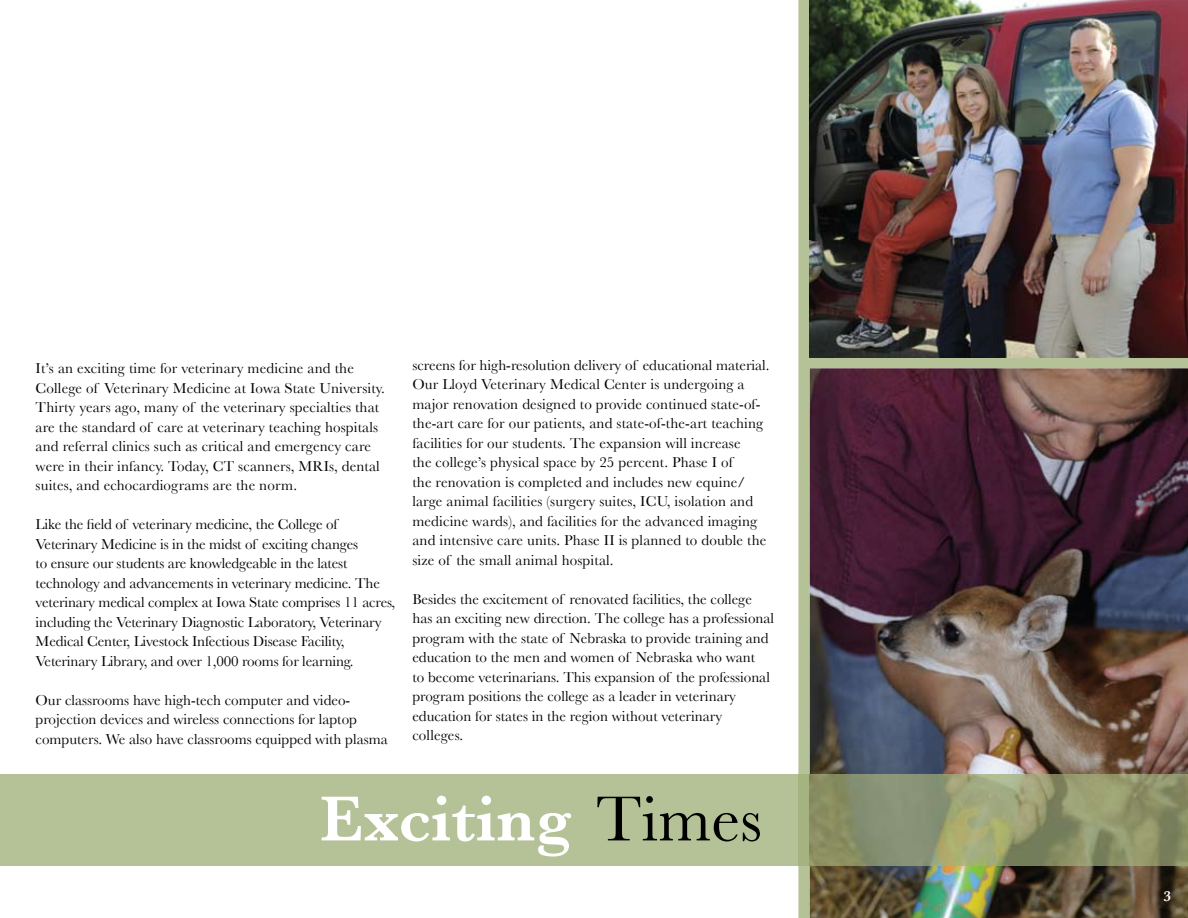
<style>
.page{position:relative;width:1188px;height:918px;background:#fff}
.page>*{position:absolute;margin:0;border:0;box-sizing:border-box;transform-origin:0 0}
.t1{font:600 66px "Baskerville";color:#fff}
.t2{font:15px/19.5px "Baskerville";color:#000}
.t3{font:600 15px "Baskerville";color:#fff}
.s1{font-weight:400;color:#000}
</style>
<div class="page">
<svg style="left:798px;top:0;width:390px;height:918px;background:#bac59d"></svg>
<img style="left:810px;top:368px;width:378px;height:550px">
<img style="left:810px;top:0;width:378px;height:358px">
<div style="left:0;top:774px;width:798px;height:92px;background:#b5c196"></div>
<div style="left:798px;top:774px;width:12px;height:92px;background:#a5b380"></div>
<img style="left:810px;top:774px;width:378px;height:92px">
<p class="t2" style="left:36px;top:359px;width:351px">It’s an exciting time for veterinary medicine and the College of Veterinary Medicine at Iowa State University.<br>Thirty years ago, many of the veterinary specialties that are the standard of care at veterinary teaching hospitals and referral clinics such as critical and emergency care were in their infancy. Today, CT scanners, MRIs, dental suites, and echocardiograms are the norm.</p>
<p class="t2" style="left:36px;top:515px;width:361px">Like the field of veterinary medicine, the College of Veterinary Medicine is in the midst of exciting changes<br>to ensure our students are knowledgeable in the latest technology and advancements in veterinary medicine. The veterinary medical complex at Iowa State comprises 11 acres, including the Veterinary Diagnostic Laboratory, Veterinary Medical Center, Livestock Infectious Disease Facility, Veterinary Library, and over 1,000 rooms for learning.</p>
<p class="t2" style="left:36px;top:690px;width:354px">Our classrooms have high-tech computer and video&shy;projection devices and wireless connections for laptop computers. We also have classrooms equipped with plasma</p>
<p class="t2" style="left:412px;top:355px;width:359px">screens for high-resolution delivery of educational material.<br>Our Lloyd Veterinary Medical Center is undergoing a major renovation designed to provide continued state-of&shy;the-art care for our patients, and state-of-the-art teaching facilities for our students. The expansion will increase<br>the college’s physical space by 25 percent. Phase I of<br>the renovation is completed and includes new equine/ large animal facilities (surgery suites, ICU, isolation and medicine wards), and facilities for the advanced imaging and intensive care units. Phase II is planned to double the size of the small animal hospital.</p>
<p class="t2" style="left:412px;top:589px;width:363px">Besides the excitement of renovated facilities, the college has an exciting new direction. The college has a professional program with the state of Nebraska to provide training and education to the men and women of Nebraska who want<br>to become veterinarians. This expansion of the professional program positions the college as a leader in veterinary education for states in the region without veterinary colleges.</p>
<h1 class="t1" style="left:320px;top:780px;width:444px">Exciting <span class="s1">Times</span></h1>
<p class="t3" style="left:1163px;top:887px;width:9px">3</p>
</div>
